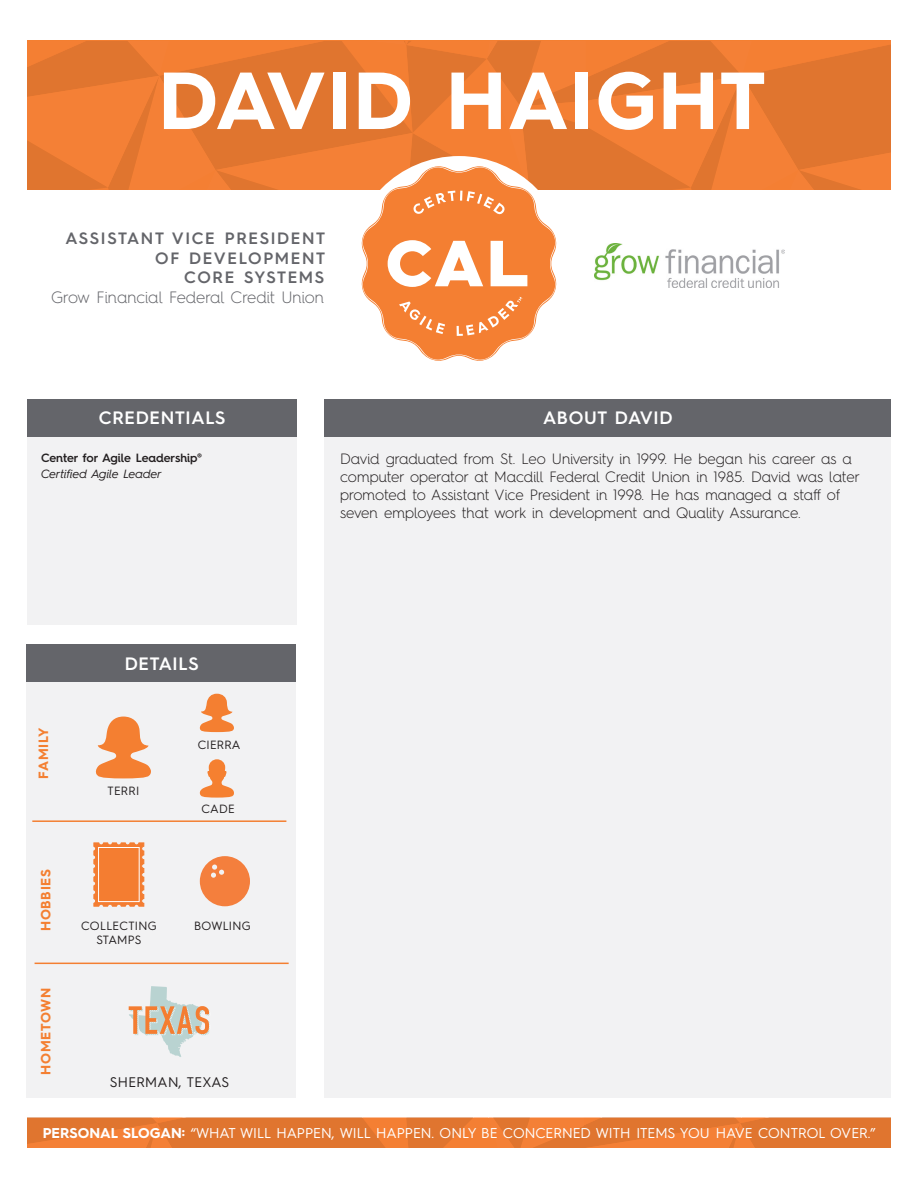
<style>
.page{position:relative;width:918px;height:1188px;background:#fff}
.page>*{position:absolute;margin:0;border:0;box-sizing:border-box;transform-origin:0 0}
.t1{font:700 81px "Hurme Geometric Sans 4";letter-spacing:.02em;color:#fff}
.t2{font:600 18px "Hurme Geometric Sans 4";letter-spacing:.04em;color:#fff}
.t3{font:600 16.5px "Hurme Geometric Sans 4";letter-spacing:.1em;color:#64656a}
.t4{font:300 16.5px "Hurme Geometric Sans 4";letter-spacing:-.005em;color:#64656a}
.t5{font:300 15px/18px "Hurme Geometric Sans 4";color:#231f20}
.t6{font:14.25px "Hurme Geometric Sans 4";color:#fff}
.t7{font:13.95px "Hurme Geometric Sans 4";letter-spacing:.025em;color:#231f20}
.t8{font:700 13.5px "Hurme Geometric Sans 4";letter-spacing:.05em;color:#f47f31}
.t9{font:600 12px/16.5px "Hurme Geometric Sans 4";letter-spacing:-.005em;color:#231f20}
.t10{font:12px "Hurme Geometric Sans 4";letter-spacing:.025em;color:#231f20}
.s1{font-weight:400;font-style:italic}
.s2{font-weight:700}
</style>
<div class="page">
<div style="left:324px;top:437px;width:567px;height:660px;background:#f2f2f3"></div>
<svg style="left:27px;top:1118px;width:864px;height:30px;background:#e67830"></svg>
<div style="left:27px;top:437px;width:269px;height:187px;background:#f2f2f3"></div>
<div style="left:27px;top:400px;width:270px;height:37px;background:#64656a"></div>
<div style="left:324px;top:400px;width:567px;height:37px;background:#64656a"></div>
<svg style="left:27px;top:41px;width:864px;height:320px"></svg>
<div style="left:27px;top:682px;width:269px;height:415px;background:#f2f2f3"></div>
<div style="left:26px;top:645px;width:270px;height:37px;background:#64656a"></div>
<hr style="left:35px;top:963px;width:254px;height:1px;background:#f47f31">
<hr style="left:32px;top:820px;width:254px;height:2px;background:#f47f31">
<svg style="left:199px;top:759px;width:35px;height:39px"></svg>
<svg style="left:199px;top:694px;width:35px;height:38px"></svg>
<svg style="left:95px;top:717px;width:56px;height:61px"></svg>
<svg style="left:200px;top:856px;width:50px;height:50px"></svg>
<svg style="left:129px;top:986px;width:81px;height:71px"></svg>
<svg style="left:94px;top:843px;width:50px;height:63px"></svg>
<div style="left:98px;top:847px;width:41px;height:55px;background:#f47d31;border:1px solid #fff"></div>
<p class="t1" style="left:158px;top:44px;width:608px">DAVID HAIGHT</p>
<p class="t3" style="left:65px;top:227px;width:261px">ASSISTANT VICE PRESIDENT</p>
<p class="t3" style="left:155px;top:246px;width:171px">OF DEVELOPMENT</p>
<p class="t3" style="left:184px;top:266px;width:142px">CORE SYSTEMS</p>
<p class="t4" style="left:51px;top:286px;width:275px">Grow Financial Federal Credit Union</p>
<p class="t2" style="left:99px;top:405px;width:128px">CREDENTIALS</p>
<p class="t2" style="left:543px;top:405px;width:131px">ABOUT DAVID</p>
<p class="t9" style="left:41px;top:449px;width:162px">Center for Agile Leadership®<br><span class="s1">Certified Agile Leader</span></p>
<p class="t8" style="left:34px;top:779px;width:52px;rotate:-90deg">FAMILY</p>
<p class="t8" style="left:36px;top:931px;width:64px;rotate:-90deg">HOBBIES</p>
<p class="t8" style="left:36px;top:1075px;width:88px;rotate:-90deg">HOMETOWN</p>
<p class="t2" style="left:125px;top:651px;width:75px">DETAILS</p>
<p class="t10" style="left:108px;top:783px;width:33px">TERRI</p>
<p class="t10" style="left:198px;top:736px;width:44px">CIERRA</p>
<p class="t10" style="left:201px;top:801px;width:35px">CADE</p>
<p class="t10" style="left:81px;top:917px;width:77px">COLLECTING</p>
<p class="t10" style="left:96px;top:932px;width:47px">STAMPS</p>
<p class="t10" style="left:194px;top:917px;width:58px">BOWLING</p>
<p class="t7" style="left:110px;top:1072px;width:121px">SHERMAN, TEXAS</p>
<p class="t5" style="left:340px;top:450px;width:521px">David graduated from St. Leo University in 1999. He began his career as a computer operator at Macdill Federal Credit Union in 1985. David was later promoted to Assistant Vice President in 1998. He has managed a staff of seven employees that work in development and Quality Assurance.</p>
<p class="t6" style="left:43px;top:1123px;width:834px"><span class="s2">PERSONAL SLOGAN:</span> “WHAT WILL HAPPEN, WILL HAPPEN. ONLY BE CONCERNED WITH ITEMS YOU HAVE CONTROL OVER.”</p>
</div>
